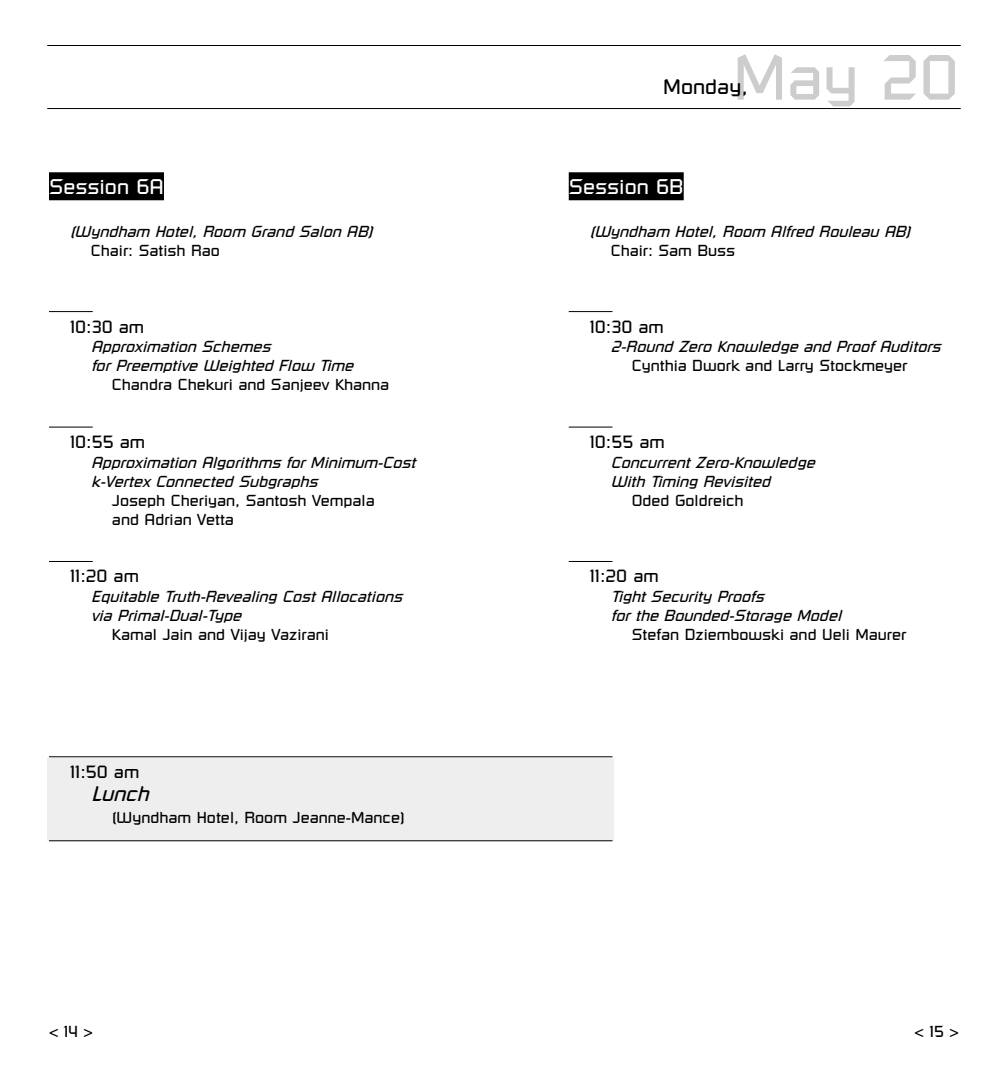
<style>
.page{position:relative;width:1008px;height:1071px;background:#fff}
.page>*{position:absolute;margin:0;border:0;box-sizing:border-box;transform-origin:0 0}
.t1{font:63px "Russell Square";color:#cdcdcd}
.t2{font:21px "Russell Square";color:#fff}
.t3{font:21px "Russell Square";color:#000}
.t4{font:italic 21px "Russell Square";color:#000}
.t5{font:17.5px "Russell Square";color:#000}
.t6{font:italic 15.75px/18.9px "Russell Square";color:#000}
.t7{font:15.75px/18.9px "Russell Square";color:#000}
</style>
<div class="page">
<div style="left:569px;top:172px;width:115px;height:28px;background:#000"></div>
<hr style="left:569px;top:311px;width:43px;height:1px;background:#000">
<hr style="left:569px;top:427px;width:43px;height:1px;background:#000">
<hr style="left:569px;top:561px;width:43px;height:1px;background:#000">
<div style="left:49px;top:172px;width:115px;height:28px;background:#000"></div>
<hr style="left:49px;top:311px;width:44px;height:1px;background:#000">
<hr style="left:49px;top:427px;width:44px;height:1px;background:#000">
<hr style="left:49px;top:561px;width:44px;height:1px;background:#000">
<hr style="left:47px;top:45px;width:914px;height:1px;background:#000">
<hr style="left:47px;top:108px;width:914px;height:1px;background:#000">
<div style="left:47px;top:758px;width:567px;height:82px;background:#eee"></div>
<hr style="left:49px;top:756px;width:563px;height:1px;background:#000">
<hr style="left:49px;top:840px;width:563px;height:1px;background:#000">
<h2 class="t2" style="left:49px;top:179px;width:116px">Session 6A</h2>
<p class="t6" style="left:70px;top:223px;width:304px">(Wyndham Hotel, Room Grand Salon AB)</p>
<p class="t7" style="left:91px;top:241px;width:130px">Chair: Satish Rao</p>
<p class="t5" style="left:70px;top:320px;width:76px">10:30 am</p>
<p class="t6" style="left:91px;top:338px;width:264px">Approximation Schemes<br>for Preemptive Weighted Flow Time</p>
<p class="t7" style="left:112px;top:376px;width:279px">Chandra Chekuri and Sanjeev Khanna</p>
<p class="t5" style="left:70px;top:435px;width:77px">10:55 am</p>
<p class="t6" style="left:91px;top:454px;width:326px">Approximation Algorithms for Minimum-Cost k-Vertex Connected Subgraphs</p>
<p class="t7" style="left:112px;top:491px;width:264px">Joseph Cheriyan, Santosh Vempala and Adrian Vetta</p>
<p class="t5" style="left:70px;top:570px;width:70px">11:20 am</p>
<p class="t6" style="left:91px;top:588px;width:313px">Equitable Truth-Revealing Cost Allocations via Primal-Dual-Type</p>
<p class="t7" style="left:112px;top:626px;width:218px">Kamal Jain and Vijay Vazirani</p>
<p class="t5" style="left:70px;top:765px;width:71px">11:50 am</p>
<h2 class="t4" style="left:91px;top:786px;width:59px">Lunch</h2>
<p class="t7" style="left:112px;top:808px;width:294px">(Wyndham Hotel, Room Jeanne-Mance)</p>
<h1 class="t1" style="left:733px;top:54px;width:227px">May 20</h1>
<h2 class="t3" style="left:663px;top:78px;width:86px">Monday,</h2>
<h2 class="t2" style="left:569px;top:179px;width:116px">Session 6B</h2>
<p class="t6" style="left:590px;top:223px;width:322px">(Wyndham Hotel, Room Alfred Rouleau AB)</p>
<p class="t7" style="left:611px;top:241px;width:126px">Chair: Sam Buss</p>
<p class="t5" style="left:590px;top:320px;width:76px">10:30 am</p>
<p class="t6" style="left:611px;top:338px;width:331px">2-Round Zero Knowledge and Proof Auditors</p>
<p class="t7" style="left:632px;top:357px;width:277px">Cynthia Dwork and Larry Stockmeyer</p>
<p class="t5" style="left:590px;top:435px;width:77px">10:55 am</p>
<p class="t6" style="left:611px;top:454px;width:206px">Concurrent Zero-Knowledge<br>With Timing Revisited</p>
<p class="t7" style="left:632px;top:491px;width:113px">Oded Goldreich</p>
<p class="t5" style="left:590px;top:570px;width:70px">11:20 am</p>
<p class="t6" style="left:611px;top:588px;width:232px">Tight Security Proofs<br>for the Bounded-Storage Model</p>
<p class="t7" style="left:632px;top:626px;width:276px">Stefan Dziembowski and Ueli Maurer</p>
<p class="t7" style="left:49px;top:1023px;width:46px">&lt; 14 &gt;</p>
<p class="t7" style="left:915px;top:1023px;width:46px">&lt; 15 &gt;</p>
</div>
